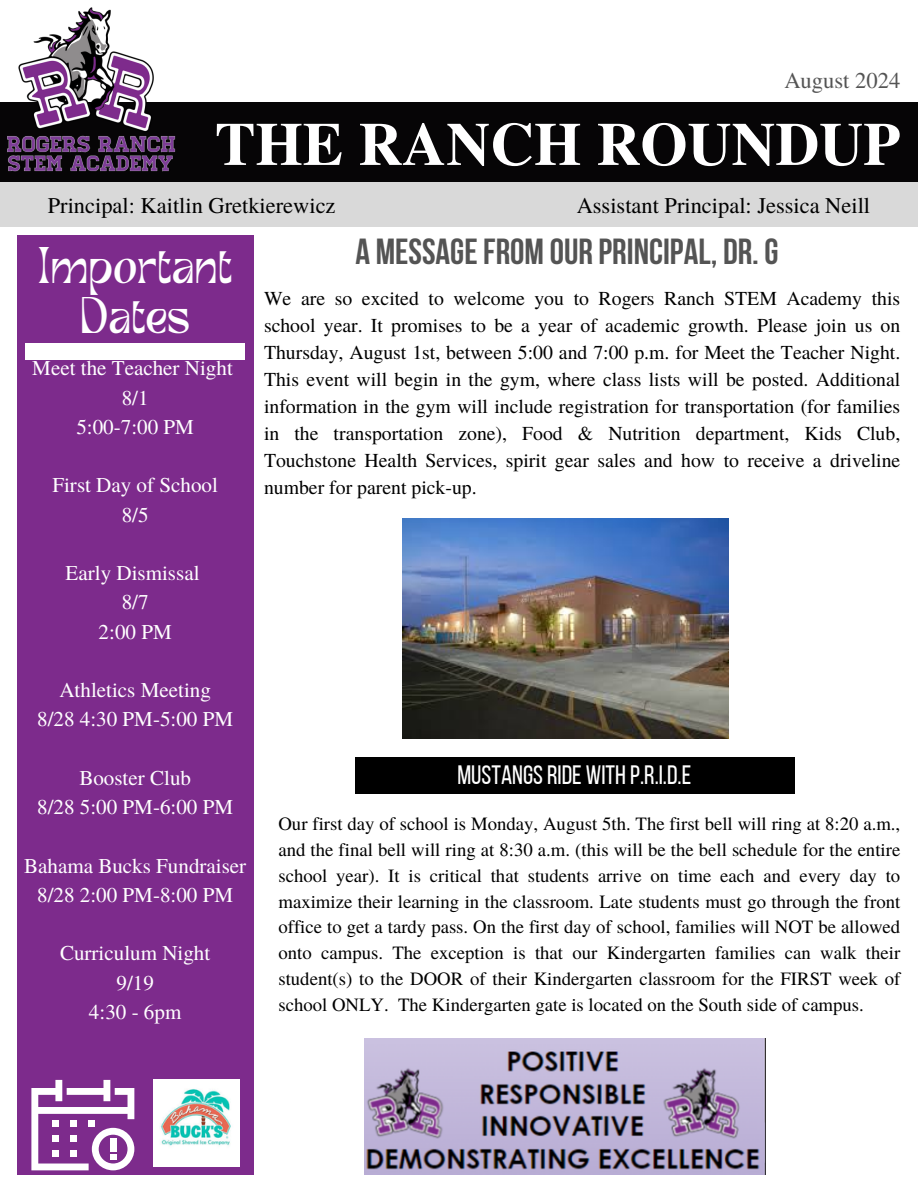
<style>
.page{position:relative;width:918px;height:1188px;background:#fff}
.page>*{position:absolute;margin:0;border:0;box-sizing:border-box;transform-origin:0 0}
.t1{font:700 60.75px "Te X Gyre Termes";color:#fff}
.t2{font:700 36.15px "Bebas Neue";color:#545454}
.t3{font:36px/49.5px "TANPARADISO";color:#fff;text-align:center}
.t4{font:26.55px "Bebas Neue";color:#fff}
.t5{font:22.5px "Te X Gyre Termes";color:#000}
.t6{font:22.5px "Te X Gyre Termes";color:#545454}
.t7{font:21px/29.2px "Te X Gyre Termes";color:#fff;text-align:center}
.t8{font:19.8px/27px "Te X Gyre Termes";color:#000;text-align:justify}
.t9{font:18.75px/25.8px "Te X Gyre Termes";color:#000;text-align:justify}
</style>
<div class="page">
<div style="left:0;top:102px;width:918px;height:80px;background:#060506"></div>
<div style="left:17px;top:235px;width:236px;height:940px;background:#7d2b8c"></div>
<div style="left:0;top:182px;width:918px;height:45px;background:#d9d9d9"></div>
<div style="left:355px;top:757px;width:440px;height:37px;background:#000"></div>
<img style="left:7px;top:7px;width:169px;height:165px">
<svg style="left:31px;top:1080px;width:103px;height:90px"></svg>
<div style="left:52px;top:1120px;width:7px;height:7px;background:#fff"></div>
<div style="left:70px;top:1120px;width:7px;height:7px;background:#fff"></div>
<div style="left:89px;top:1120px;width:6px;height:7px;background:#fff"></div>
<div style="left:52px;top:1135px;width:7px;height:7px;background:#fff"></div>
<div style="left:70px;top:1135px;width:7px;height:7px;background:#fff"></div>
<div style="left:52px;top:1150px;width:7px;height:7px;background:#fff"></div>
<div style="left:70px;top:1150px;width:7px;height:7px;background:#fff"></div>
<div style="left:110px;top:1139px;width:7px;height:13px;background:#fff"></div>
<div style="left:110px;top:1154px;width:7px;height:6px;background:#fff"></div>
<img style="left:402px;top:519px;width:327px;height:219px">
<img style="left:365px;top:1039px;width:400px;height:136px">
<div style="left:26px;top:343px;width:219px;height:16px;background:#fff"></div>
<img style="left:153px;top:1080px;width:87px;height:86px">
<p class="t6" style="left:784px;top:64px;width:118px">August 2024</p>
<p class="t1" style="left:215px;top:97px;width:687px">THE RANCH ROUNDUP</p>
<h5 class="t5" style="left:48px;top:189px;width:289px">Principal: Kaitlin Gretkierewicz</h5>
<h5 class="t5" style="left:577px;top:189px;width:295px">Assistant Principal: Jessica Neill</h5>
<h4 class="t3" style="left:38px;top:246px;width:196px">Important<br>Dates</h4>
<p class="t7" style="left:32px;top:353px;width:202px">Meet the Teacher Night<br>8/1<br>5:00-7:00 PM</p>
<h5 class="t7" style="left:52px;top:470px;width:167px">First Day of School<br>8/5</h5>
<h1 class="t7" style="left:66px;top:557px;width:135px">Early Dismissal<br>8/7<br>2:00 PM</h1>
<h5 class="t7" style="left:37px;top:674px;width:198px">Athletics Meeting<br>8/28 4:30 PM-5:00 PM</h5>
<h5 class="t7" style="left:37px;top:762px;width:198px">Booster Club<br>8/28 5:00 PM-6:00 PM</h5>
<h5 class="t7" style="left:24px;top:850px;width:224px">Bahama Bucks Fundraiser<br>8/28 2:00 PM-8:00 PM</h5>
<h5 class="t7" style="left:60px;top:938px;width:152px">Curriculum Night<br>9/19<br>4:30 - 6pm</h5>
<h2 class="t2" style="left:355px;top:237px;width:425px">A MESSAGEFROM OUR PRINCIPAL, DR. G</h2>
<p class="t8" style="left:264px;top:284px;width:638px">We are so excited to welcome you to Rogers Ranch STEM Academy this school year. It promises to be a year of academic growth. Please join us on Thursday, August 1st, between 5:00 and 7:00 p.m. for Meet the Teacher Night.<br>This event will begin in the gym, where class lists will be posted. Additional information in the gym will include registration for transportation (for families in the transportation zone), Food &amp; Nutrition department, Kids Club, Touchstone Health Services, spirit gear sales and how to receive a driveline number for parent pick-up.</p>
<p class="t4" style="left:457px;top:764px;width:235px">MUSTANGSRIDE WITH P.R.I.D.E</p>
<p class="t9" style="left:278px;top:810px;width:623px">Our first day of school is Monday, August 5th. The first bell will ring at 8:20 a.m., and the final bell will ring at 8:30 a.m. (this will be the bell schedule for the entire school year). It is critical that students arrive on time each and every day to maximize their learning in the classroom. Late students must go through the front office to get a tardy pass. On the first day of school, families will NOT be allowed onto campus. The exception is that our Kindergarten families can walk their student(s) to the DOOR of their Kindergarten classroom for the FIRST week of school ONLY. The Kindergarten gate is located on the South side of campus.</p>
</div>
